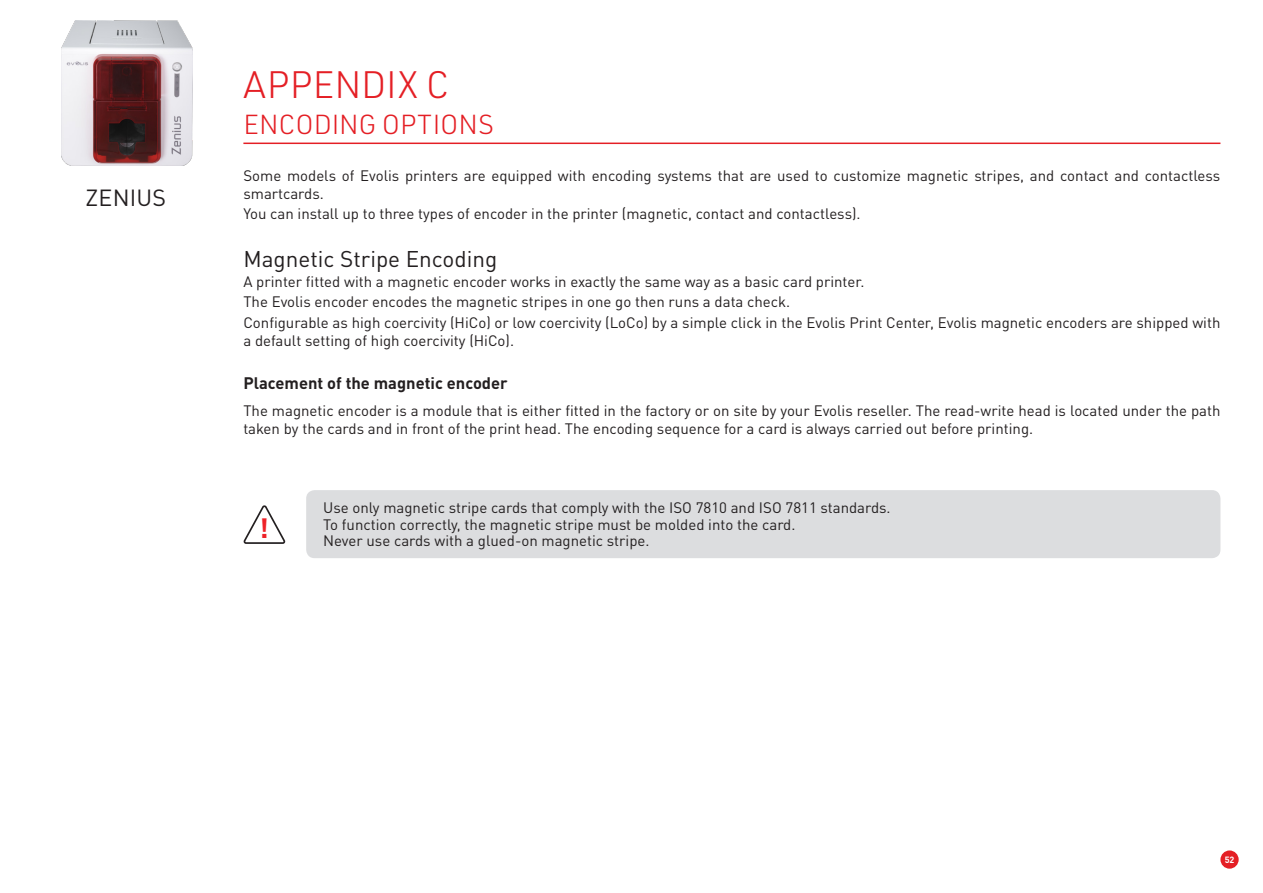
<style>
.page{position:relative;width:1263px;height:893px;background:#fff}
.page>*{position:absolute;margin:0;border:0;box-sizing:border-box;transform-origin:0 0}
.t1{font:300 37.5px "URWDIN";letter-spacing:.005em;color:#e41f25}
.t2{font:700 27.6px "DINOT";color:#ee2228}
.t3{font:300 27px "URWDIN";letter-spacing:-.005em;color:#e41f25}
.t4{font:23.1px "DINOT";letter-spacing:.01em;color:#231f20}
.t5{font:22.5px "DINOT";color:#231f20}
.t6{font:700 16.5px "DINOT";color:#231f20}
.t7{font:15px/18px "DINOT";color:#231f20}
.t8{font:700 9px "DINOT";color:#fff}
</style>
<div class="page">
<img style="left:61px;top:20px;width:131px;height:145px">
<div style="left:1220px;top:850px;width:19px;height:19px;background:#e41f25;border-radius:50%"></div>
<hr style="left:243px;top:143px;width:977px;height:1px;background:#e41f25">
<div style="left:306px;top:490px;width:914px;height:68px;background:#dcdddf;border-radius:9px"></div>
<svg style="left:243px;top:505px;width:43px;height:39px"></svg>
<h3 class="t4" style="left:86px;top:183px;width:82px">ZENIUS</h3>
<h1 class="t1" style="left:243px;top:60px;width:208px">APPENDIX C</h1>
<h3 class="t3" style="left:243px;top:107px;width:252px">ENCODING OPTIONS</h3>
<p class="t7" style="left:243px;top:166px;width:978px">Some models of Evolis printers are equipped with encoding systems that are used to customize magnetic stripes, and contact and contactless smartcards.</p>
<p class="t7" style="left:243px;top:204px;width:619px">You can install up to three types of encoder in the printer (magnetic, contact and contactless).</p>
<h3 class="t5" style="left:243px;top:245px;width:255px">Magnetic Stripe Encoding</h3>
<p class="t7" style="left:243px;top:272px;width:978px;line-height:20.1px">A printer fitted with a magnetic encoder works in exactly the same way as a basic card printer.<br>The Evolis encoder encodes the magnetic stripes in one go then runs a data check.<br>Configurable as high coercivity (HiCo) or low coercivity (LoCo) by a simple click in the Evolis Print Center, Evolis magnetic encoders are shipped with</p>
<p class="t7" style="left:243px;top:331px;width:272px">a default setting of high coercivity (HiCo).</p>
<p class="t6" style="left:243px;top:373px;width:266px">Placement of the magnetic encoder</p>
<p class="t7" style="left:243px;top:401px;width:979px">The magnetic encoder is a module that is either fitted in the factory or on site by your Evolis reseller. The read-write head is located under the path taken by the cards and in front of the print head. The encoding sequence for a card is always carried out before printing.</p>
<h2 class="t2" style="left:259px;top:510px;width:11px">!</h2>
<p class="t7" style="left:323px;top:499px;width:569px;line-height:16.5px">Use only magnetic stripe cards that comply with the ISO 7810 and ISO 7811 standards.<br>To function correctly, the magnetic stripe must be molded into the card.<br>Never use cards with a glued-on magnetic stripe.</p>
<p class="t8" style="left:1225px;top:854px;width:11px">52</p>
</div>
